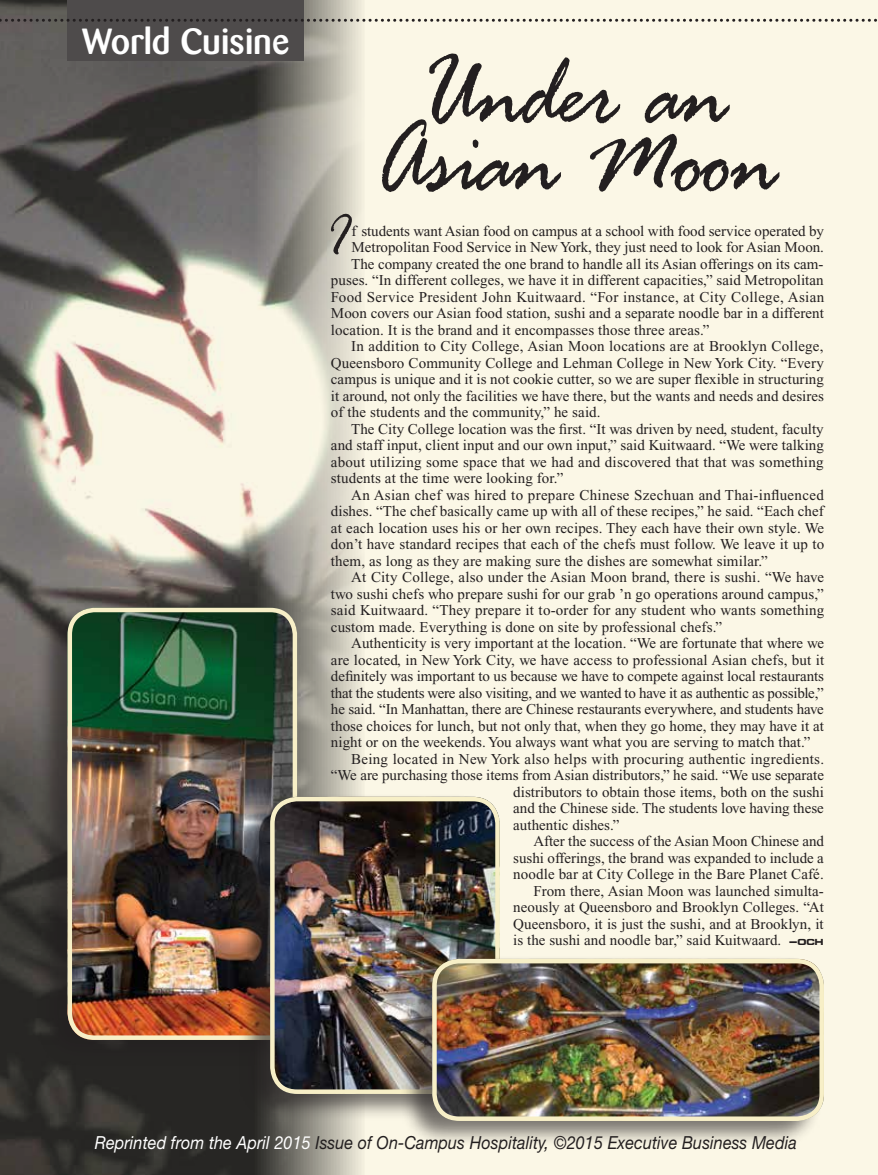
<style>
.page{position:relative;width:878px;height:1175px;background:#fff}
.page>*{position:absolute;margin:0;border:0;box-sizing:border-box;transform-origin:0 0}
.t1{font:108px "Rage Italic Plain";color:#231f20;scale:.85 1}
.t2{font:54.9px "Rage Italic Plain";color:#231f20}
.t3{font:500 36px "Barmeno";color:#fff}
.t4{font:italic 18px "Helvetica Neue";letter-spacing:.005em;color:#231f20;scale:.9 1}
.t5{font:15px "Times New Roman";letter-spacing:.005em;color:#231f20}
.t6{font:15px "Times New Roman";letter-spacing:-.015em;color:#231f20}
.s1{font-family:"Euro Technic Ext";font-weight:700;font-size:7.5px}
.s2{color:#fff}
</style>
<div class="page">
<div style="left:0;top:0;width:878px;height:1174px;background:#fbf7e6"></div>
<img style="left:0;top:0;width:364px;height:1174px">
<div style="left:35px;top:603px;width:261px;height:463px;background:#231f20;opacity:.6"></div>
<img style="left:68px;top:608px;width:229px;height:432px">
<div style="left:67px;top:608px;width:230px;height:432px;border:4px solid #f7efc7;border-radius:25px"></div>
<div style="left:238px;top:792px;width:260px;height:328px;background:#231f20;opacity:.6"></div>
<img style="left:270px;top:796px;width:230px;height:298px">
<div style="left:270px;top:796px;width:229px;height:298px;border:4px solid #f7efc7;border-radius:25px"></div>
<div style="left:400px;top:954px;width:422px;height:193px;background:#231f20;opacity:.6"></div>
<img style="left:432px;top:958px;width:392px;height:162px">
<div style="left:432px;top:958px;width:391px;height:162px;border:4px solid #f7efc7;border-radius:25px"></div>
<div style="left:68px;top:0;width:236px;height:61px;background:#4e4b4b"></div>
<svg style="left:0;top:19px;width:877px;height:3px"></svg>
<h3 class="t3" style="left:82px;top:20px;width:209px">World Cuisine</h3>
<h1 class="t1" style="left:425px;top:26px;width:360px">Under an</h1>
<h1 class="t1" style="left:375px;top:94px;width:477px">Asian Moon</h1>
<h2 class="t2" style="left:327px;top:201px;width:21px">I</h2>
<p class="t5" style="left:351px;top:222px;width:473px">f students want Asian food on campus at a school with food service operated by</p>
<p class="t5" style="left:351px;top:239px;width:474px">Metropolitan Food Service in New York, they just need to look for Asian Moon.</p>
<p class="t5" style="left:351px;top:255px;width:474px">The company created the one brand to handle all its Asian offerings on its cam-</p>
<p class="t5" style="left:331px;top:272px;width:494px">puses. “In different colleges, we have it in different capacities,” said Metropolitan</p>
<p class="t5" style="left:331px;top:288px;width:494px">Food Service President John Kuitwaard. “For instance, at City College, Asian</p>
<p class="t5" style="left:331px;top:305px;width:494px">Moon covers our Asian food station, sushi and a separate noodle bar in a different</p>
<p class="t5" style="left:331px;top:321px;width:380px">location. It is the brand and it encompasses those three areas.”</p>
<p class="t5" style="left:351px;top:338px;width:474px">In addition to City College, Asian Moon locations are at Brooklyn College,</p>
<p class="t5" style="left:331px;top:354px;width:494px">Queensboro Community College and Lehman College in New York City. “Every</p>
<p class="t5" style="left:331px;top:371px;width:494px">campus is unique and it is not cookie cutter, so we are super flexible in structuring</p>
<p class="t5" style="left:331px;top:387px;width:494px">it around, not only the facilities we have there, but the wants and needs and desires</p>
<p class="t5" style="left:331px;top:404px;width:271px">of the students and the community,” he said.</p>
<p class="t5" style="left:351px;top:420px;width:474px">The City College location was the first. “It was driven by need, student, faculty</p>
<p class="t5" style="left:331px;top:437px;width:494px">and staff input, client input and our own input,” said Kuitwaard. “We were talking</p>
<p class="t5" style="left:331px;top:453px;width:494px">about utilizing some space that we had and discovered that that was something</p>
<p class="t5" style="left:331px;top:470px;width:234px">students at the time were looking for.”</p>
<p class="t5" style="left:351px;top:486px;width:474px">An Asian chef was hired to prepare Chinese Szechuan and Thai-influenced</p>
<p class="t5" style="left:331px;top:503px;width:494px">dishes. “The chef basically came up with all of these recipes,” he said. “Each chef</p>
<p class="t5" style="left:331px;top:519px;width:495px">at each location uses his or her own recipes. They each have their own style. We</p>
<p class="t5" style="left:331px;top:536px;width:495px">don’t have standard recipes that each of the chefs must follow. We leave it up to</p>
<p class="t5" style="left:331px;top:552px;width:438px">them, as long as they are making sure the dishes are somewhat similar.”</p>
<p class="t5" style="left:351px;top:569px;width:474px">At City College, also under the Asian Moon brand, there is sushi. “We have</p>
<p class="t5" style="left:331px;top:585px;width:494px">two sushi chefs who prepare sushi for our grab ’n go operations around campus,”</p>
<p class="t5" style="left:331px;top:602px;width:495px">said Kuitwaard. “They prepare it to-order for any student who wants something</p>
<p class="t5" style="left:331px;top:618px;width:392px">custom made. Everything is done on site by professional chefs.”</p>
<p class="t5" style="left:351px;top:635px;width:474px">Authenticity is very important at the location. “We are fortunate that where we</p>
<p class="t5" style="left:331px;top:651px;width:495px">are located, in New York City, we have access to professional Asian chefs, but it</p>
<p class="t5" style="left:331px;top:668px;width:494px">definitely was important to us because we have to compete against local restaurants</p>
<p class="t6" style="left:331px;top:684px;width:494px">that the students were also visiting, and we wanted to have it as authentic as possible,”</p>
<p class="t5" style="left:331px;top:701px;width:494px">he said. “In Manhattan, there are Chinese restaurants everywhere, and students have</p>
<p class="t5" style="left:331px;top:717px;width:494px">those choices for lunch, but not only that, when they go home, they may have it at</p>
<p class="t5" style="left:331px;top:734px;width:481px">night or on the weekends. You always want what you are serving to match that.”</p>
<p class="t5" style="left:351px;top:750px;width:474px">Being located in New York also helps with procuring authentic ingredients.</p>
<p class="t5" style="left:331px;top:767px;width:494px">“We are purchasing those items from Asian distributors,” he said. “We use separate</p>
<p class="t5" style="left:513px;top:783px;width:312px">distributors to obtain those items, both on the sushi</p>
<p class="t5" style="left:513px;top:800px;width:312px">and the Chinese side. The students love having these</p>
<p class="t5" style="left:513px;top:816px;width:108px">authentic dishes.”</p>
<p class="t5" style="left:533px;top:833px;width:292px">After the success of the Asian Moon Chinese and</p>
<p class="t5" style="left:513px;top:849px;width:312px">sushi offerings, the brand was expanded to include a</p>
<p class="t5" style="left:513px;top:866px;width:312px">noodle bar at City College in the Bare Planet Café.</p>
<p class="t5" style="left:533px;top:882px;width:292px">From there, Asian Moon was launched simulta-</p>
<p class="t5" style="left:513px;top:899px;width:312px">neously at Queensboro and Brooklyn Colleges. “At</p>
<p class="t5" style="left:513px;top:915px;width:312px">Queensboro, it is just the sushi, and at Brooklyn, it</p>
<p class="t5" style="left:513px;top:932px;width:312px">is the sushi and noodle bar,” said Kuitwaard. <span class="s1">—OCH</span></p>
<p class="t4" style="left:95px;top:1131px;width:781px"><span class="s2">Reprinted from the April 2015</span> Issue of On-Campus Hospitality, ©2015 Executive Business Media</p>
</div>
